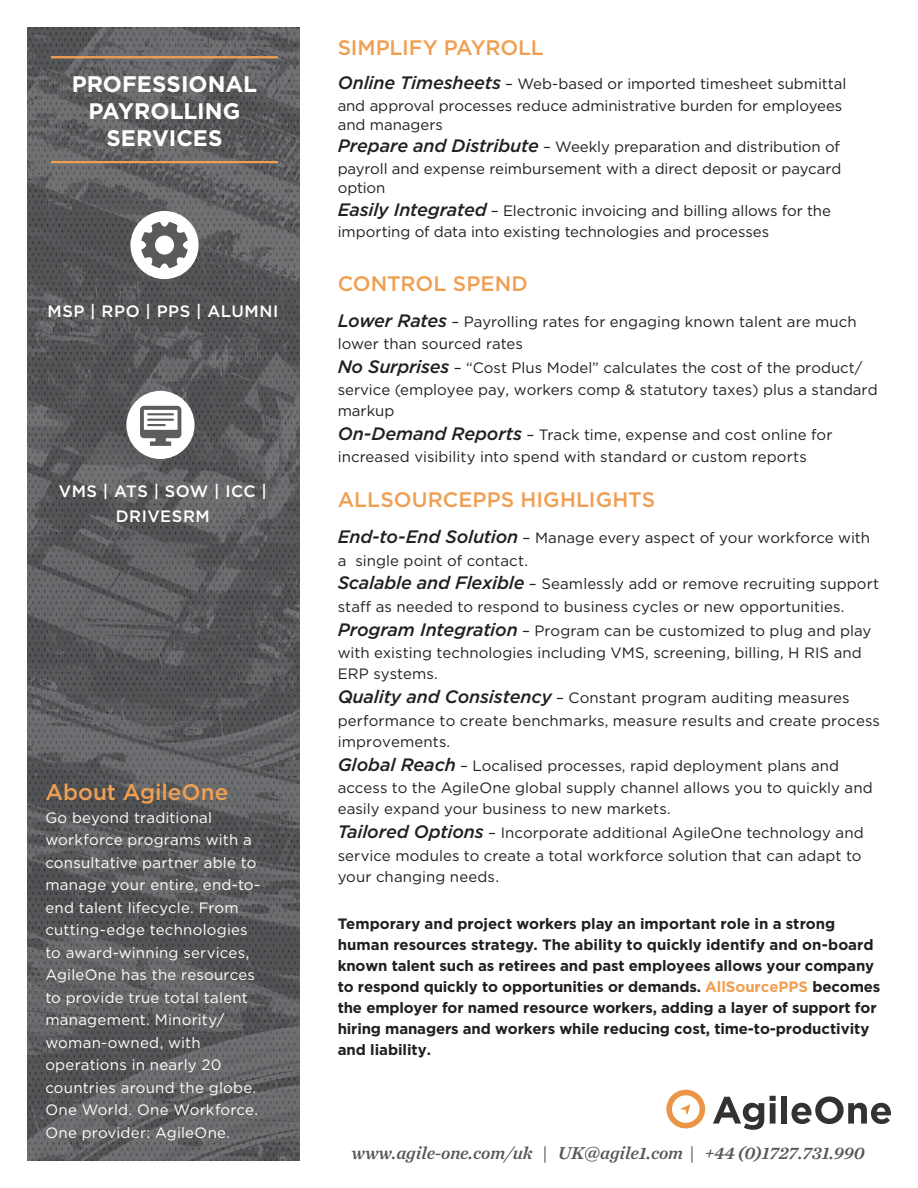
<style>
.page{position:relative;width:918px;height:1188px;background:#fff}
.page>*{position:absolute;margin:0;border:0;box-sizing:border-box;transform-origin:0 0}
.t1{font:700 22.5px/27px "Gotham";color:#fff;text-align:center}
.t2{font:500 22.5px "Gotham";color:#f09f52}
.t3{font:500 21px "Gotham";color:#f09f52}
.t4{font:italic 18px "Chronicle Text G1 Semi";letter-spacing:-.01em;color:#57585a}
.t5{font:500 16.5px/25.5px "Gotham";letter-spacing:.035em;color:#fff;text-align:center}
.t6{font:15px/23.1px "Gotham";color:#231f20}
.t7{font:700 15px/21px "Gotham";letter-spacing:-.01em;color:#231f20}
.t8{font:15px/22.5px "Gotham";letter-spacing:.015em;color:#fff}
.s1{font-weight:500;font-style:italic;font-size:18px}
.s2{color:#f09f52}
</style>
<div class="page">
<img style="left:27px;top:28px;width:272px;height:1133px">
<svg style="left:713px;top:1097px;width:51px;height:33px"></svg>
<svg style="left:770px;top:1096px;width:6px;height:28px"></svg>
<div style="left:781px;top:1096px;width:6px;height:28px;background:#313232"></div>
<svg style="left:791px;top:1096px;width:100px;height:28px"></svg>
<svg style="left:666px;top:1090px;width:40px;height:39px"></svg>
<div style="left:130px;top:211px;width:69px;height:68px;background:#fff;border-radius:50%"></div>
<svg style="left:141px;top:222px;width:47px;height:46px"></svg>
<div style="left:126px;top:391px;width:69px;height:68px;background:#fff;border-radius:50%"></div>
<svg style="left:140px;top:406px;width:41px;height:40px"></svg>
<div style="left:51px;top:56px;width:227px;height:2px;border:2px solid #f09f52"></div>
<div style="left:51px;top:161px;width:227px;height:2px;border:2px solid #f09f52"></div>
<p class="t1" style="left:72px;top:71px;width:187px">PROFESSIONAL<br>PAYROLLING</p>
<p class="t1" style="left:106px;top:125px;width:118px">SERVICES</p>
<p class="t5" style="left:47px;top:298px;width:232px">MSP | RPO | PPS | ALUMNI</p>
<p class="t5" style="left:59px;top:478px;width:210px">VMS | ATS | SOW | ICC |<br>DRIVESRM</p>
<p class="t2" style="left:45px;top:777px;width:184px">About AgileOne</p>
<p class="t8" style="left:45px;top:806px;width:216px">Go beyond traditional workforce programs with a consultative partner able to manage your entire, end-to&shy;end talent lifecycle. From cutting-edge technologies to award-winning services,<br>AgileOne has the resources to provide true total talent management. Minority/ woman-owned, with operations in nearly 20 countries around the globe.<br>One World. One Workforce.<br>One provider: AgileOne.</p>
<p class="t3" style="left:338px;top:34px;width:208px">SIMPLIFY PAYROLL</p>
<p class="t6" style="left:338px;top:73px;width:510px;line-height:21.1px"><span class="s1">Online Timesheets</span> – Web-based or imported timesheet submittal and approval processes reduce administrative burden for employees</p>
<p class="t6" style="left:338px;top:114px;width:505px;line-height:21.8px">and managers<br><span class="s1">Prepare and Distribute</span> – Weekly preparation and distribution of payroll and expense reimbursement with a direct deposit or paycard</p>
<p class="t6" style="left:338px;top:177px;width:495px;line-height:21.8px">option<br><span class="s1">Easily Integrated</span> – Electronic invoicing and billing allows for the importing of data into existing technologies and processes</p>
<p class="t3" style="left:338px;top:270px;width:192px">CONTROL SPEND</p>
<p class="t6" style="left:338px;top:310px;width:542px"><span class="s1">Lower Rates</span> – Payrolling rates for engaging known talent are much lower than sourced rates<br><span class="s1">No Surprises</span> – “Cost Plus Model” calculates the cost of the product/ service (employee pay, workers comp &amp; statutory taxes) plus a standard</p>
<p class="t6" style="left:338px;top:399px;width:496px">markup<br><span class="s1">On-Demand Reports</span> – Track time, expense and cost online for increased visibility into spend with standard or custom reports</p>
<p class="t3" style="left:338px;top:486px;width:319px">ALLSOURCEPPS HIGHLIGHTS</p>
<p class="t6" style="left:338px;top:526px;width:543px"><span class="s1">End-to-End Solution</span> – Manage every aspect of your workforce with a single point of contact.<br><span class="s1">Scalable and Flexible</span> – Seamlessly add or remove recruiting support staff as needed to respond to business cycles or new opportunities.<br><span class="s1">Program Integration</span> – Program can be customized to plug and play with existing technologies including VMS, screening, billing, H RIS and</p>
<p class="t6" style="left:338px;top:662px;width:544px">ERP systems.<br><span class="s1">Quality and Consistency</span> – Constant program auditing measures performance to create benchmarks, measure results and create process</p>
<p class="t6" style="left:338px;top:730px;width:537px">improvements.<br><span class="s1">Global Reach</span> – Localised processes, rapid deployment plans and access to the AgileOne global supply channel allows you to quickly and</p>
<p class="t6" style="left:338px;top:797px;width:528px">easily expand your business to new markets.<br><span class="s1">Tailored Options</span> – Incorporate additional AgileOne technology and service modules to create a total workforce solution that can adapt to</p>
<p class="t6" style="left:338px;top:865px;width:163px">your changing needs.</p>
<p class="t7" style="left:338px;top:913px;width:544px">Temporary and project workers play an important role in a strong human resources strategy. The ability to quickly identify and on-board known talent such as retirees and past employees allows your company to respond quickly to opportunities or demands. <span class="s2">AllSourcePPS</span> becomes the employer for named resource workers, adding a layer of support for hiring managers and workers while reducing cost, time-to-productivity and liability.</p>
<p class="t4" style="left:352px;top:1139px;width:514px">www.agile-one.com/uk | UK@agile1.com | +44 (0)1727.731.990</p>
</div>
